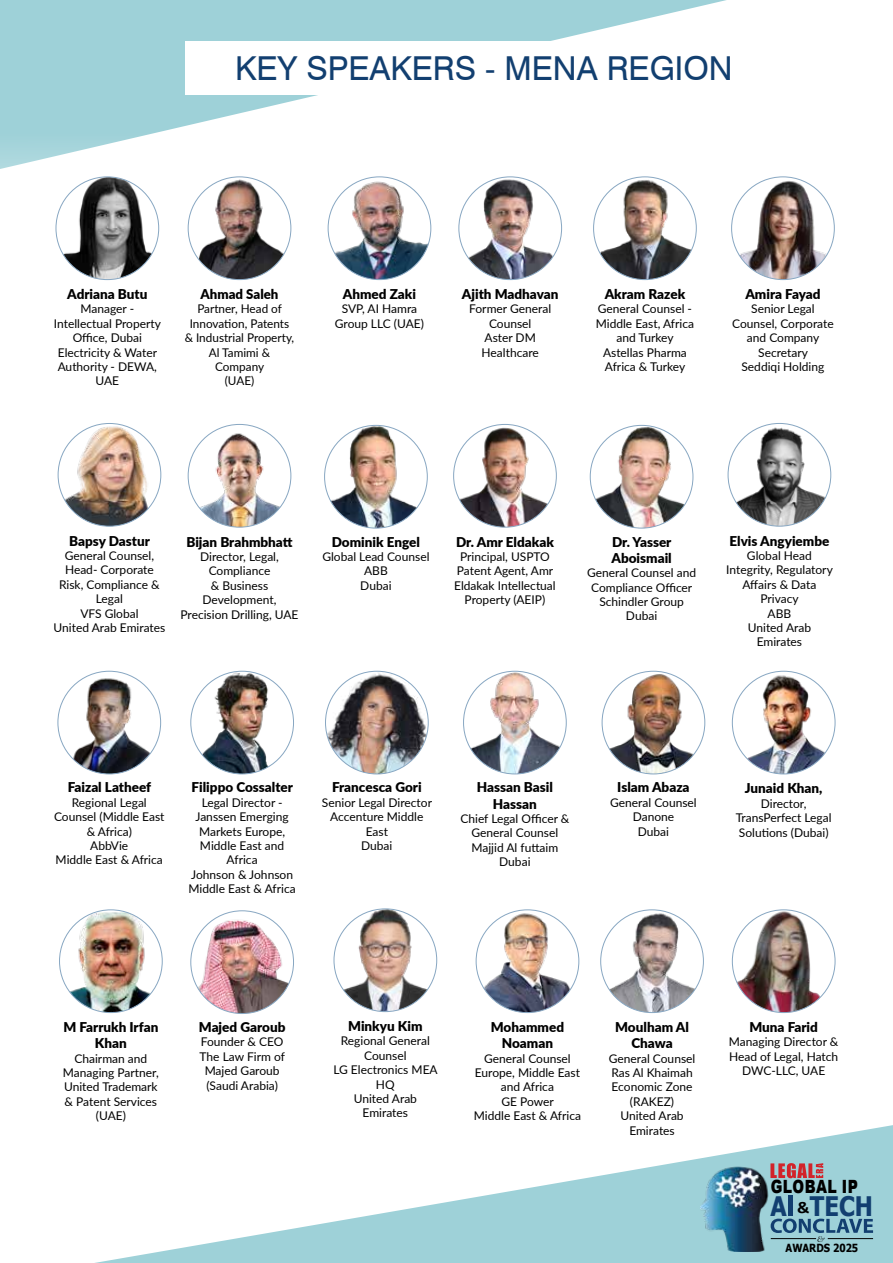
<style>
.page{position:relative;width:893px;height:1263px;background:#fff}
.page>*{position:absolute;margin:0;border:0;box-sizing:border-box;transform-origin:0 0}
.t1{font:33px "Swiss 721 Greek BT";color:#123f70}
.t2{font:700 26.85px "Tahoma";color:#123f70;scale:.88 1}
.t3{font:900 18.3px "Arial";letter-spacing:.035em;color:#000;scale:.77 1}
.t4{font:900 13.5px/16.2px "Lato";color:#000;text-align:center}
.t5{font:12px/14.4px "Lato";color:#000;text-align:center}
.t6{font:700 11.25px "Tahoma";color:#000;scale:.88 1}
.t7{font:italic 9.15px "Champagne";color:#000;scale:1.04 1}
.s1{font-family:"Calibri";font-size:16.95px;color:#000}
</style>
<div class="page">
<svg style="left:0;top:0;width:726px;height:169px"></svg>
<svg style="left:95px;top:1125px;width:798px;height:138px"></svg>
<div style="left:185px;top:41px;width:569px;height:53px;background:#fff"></div>
<img style="left:701px;top:1165px;width:70px;height:86px">
<hr style="left:771px;top:1238px;width:45px;height:1px;background:#000">
<hr style="left:828px;top:1238px;width:45px;height:1px;background:#000">
<div style="left:788px;top:1196px;width:5px;height:20px;background:#123f70"></div>
<svg style="left:771px;top:1218px;width:102px;height:15px"></svg>
<svg style="left:770px;top:1163px;width:53px;height:15px"></svg>
<img style="left:192px;top:911px;width:102px;height:102px">
<img style="left:735px;top:671px;width:98px;height:103px">
<img style="left:188px;top:177px;width:103px;height:103px;border-radius:51px">
<img style="left:69px;top:912px;width:84px;height:100px">
<img style="left:328px;top:177px;width:103px;height:103px;border-radius:51px">
<img style="left:56px;top:177px;width:103px;height:103px;border-radius:51px">
<img style="left:459px;top:177px;width:103px;height:103px;border-radius:51px">
<img style="left:58px;top:423px;width:93px;height:103px">
<img style="left:594px;top:177px;width:102px;height:103px;border-radius:51px">
<img style="left:732px;top:177px;width:102px;height:103px;border-radius:51px">
<img style="left:188px;top:424px;width:103px;height:103px;border-radius:51px">
<img style="left:325px;top:425px;width:102px;height:103px;border-radius:51px">
<img style="left:590px;top:425px;width:103px;height:103px;border-radius:51px">
<img style="left:728px;top:423px;width:103px;height:103px;border-radius:51px">
<img style="left:463px;top:671px;width:103px;height:103px;border-radius:51px">
<img style="left:58px;top:671px;width:103px;height:103px;border-radius:51px">
<img style="left:602px;top:671px;width:103px;height:103px;border-radius:51px">
<img style="left:192px;top:671px;width:100px;height:103px">
<img style="left:325px;top:671px;width:103px;height:103px;border-radius:51px">
<img style="left:476px;top:910px;width:103px;height:102px;border-radius:51px">
<img style="left:601px;top:910px;width:102px;height:102px;border-radius:51px">
<img style="left:732px;top:910px;width:103px;height:102px;border-radius:51px">
<img style="left:334px;top:909px;width:103px;height:102px;border-radius:51px">
<img style="left:456px;top:424px;width:98px;height:103px">
<h1 class="t1" style="left:235px;top:50px;width:499px">KEY SPEAKERS - MENA REGION</h1>
<p class="t4" style="left:67px;top:285px;width:82px">Adriana Butu</p>
<p class="t5" style="left:54px;top:301px;width:108px">Manager -<br>Intellectual Property<br>Office, Dubai<br>Electricity &amp; Water<br>Authority - DEWA,<br>UAE</p>
<p class="t4" style="left:201px;top:285px;width:79px">Ahmad Saleh</p>
<p class="t5" style="left:185px;top:301px;width:111px">Partner, Head of<br>Innovation, Patents &amp; Industrial Property,<br>Al Tamimi &amp;<br>Company<br>(UAE)</p>
<p class="t4" style="left:343px;top:285px;width:75px">Ahmed Zaki</p>
<p class="t5" style="left:335px;top:301px;width:91px">SVP, AI Hamra<br>Group LLC (UAE)</p>
<p class="t4" style="left:462px;top:285px;width:98px">Ajith Madhavan</p>
<p class="t5" style="left:469px;top:301px;width:83px">Former General<br>Counsel<br>Aster DM<br>Healthcare</p>
<p class="t4" style="left:605px;top:285px;width:82px">Akram Razek</p>
<p class="t5" style="left:596px;top:301px;width:100px">General Counsel -<br>Middle East, Africa and Turkey<br>Astellas Pharma<br>Africa &amp; Turkey</p>
<p class="t4" style="left:745px;top:285px;width:77px">Amira Fayad</p>
<p class="t5" style="left:732px;top:301px;width:103px">Senior Legal<br>Counsel, Corporate and Company<br>Secretary<br>Seddiqi Holding</p>
<p class="t4" style="left:69px;top:532px;width:82px">Bapsy Dastur</p>
<p class="t5" style="left:54px;top:548px;width:113px">General Counsel,<br>Head- Corporate<br>Risk, Compliance &amp;<br>Legal<br>VFS Global<br>United Arab Emirates</p>
<p class="t4" style="left:186px;top:533px;width:108px">Bijan Brahmbhatt</p>
<p class="t5" style="left:180px;top:549px;width:120px">Director, Legal,<br>Compliance<br>&amp; Business<br>Development,<br>Precision Drilling, UAE</p>
<p class="t4" style="left:332px;top:533px;width:90px">Dominik Engel</p>
<p class="t5" style="left:322px;top:549px;width:109px">Global Lead Counsel<br>ABB<br>Dubai</p>
<p class="t4" style="left:456px;top:533px;width:99px">Dr. Amr Eldakak</p>
<p class="t5" style="left:454px;top:549px;width:103px">Principal, USPTO<br>Patent Agent, Amr<br>Eldakak Intellectual<br>Property (AEIP)</p>
<p class="t4" style="left:611px;top:533px;width:62px;text-align:left">Dr. Yasser<br>Aboismail</p>
<p class="t5" style="left:587px;top:565px;width:111px">General Counsel and<br>Compliance Officer<br>Schindler Group<br>Dubai</p>
<p class="t4" style="left:729px;top:532px;width:101px">Elvis Angyiembe</p>
<p class="t5" style="left:726px;top:548px;width:108px">Global Head<br>Integrity, Regulatory<br>Affairs &amp; Data<br>Privacy<br>ABB<br>United Arab<br>Emirates</p>
<p class="t4" style="left:68px;top:779px;width:85px">Faizal Latheef</p>
<p class="t5" style="left:54px;top:795px;width:112px">Regional Legal<br>Counsel (Middle East &amp; Africa)<br>AbbVie<br>Middle East &amp; Africa</p>
<p class="t4" style="left:192px;top:779px;width:103px">Filippo Cossalter</p>
<p class="t5" style="left:189px;top:795px;width:109px">Legal Director -<br>Janssen Emerging<br>Markets Europe,<br>Middle East and<br>Africa<br>Johnson &amp; Johnson<br>Middle East &amp; Africa</p>
<p class="t4" style="left:332px;top:779px;width:91px">Francesca Gori</p>
<p class="t5" style="left:322px;top:795px;width:112px">Senior Legal Director<br>Accenture Middle<br>East<br>Dubai</p>
<p class="t4" style="left:477px;top:779px;width:78px">Hassan Basil<br>Hassan</p>
<p class="t5" style="left:460px;top:811px;width:110px">Chief Legal Officer &amp;<br>General Counsel<br>Majjid Al futtaim<br>Dubai</p>
<p class="t4" style="left:617px;top:779px;width:74px">Islam Abaza</p>
<p class="t5" style="left:610px;top:795px;width:88px">General Counsel<br>Danone<br>Dubai</p>
<p class="t4" style="left:745px;top:780px;width:79px">Junaid Khan,</p>
<p class="t5" style="left:736px;top:796px;width:97px">Director,<br>TransPerfect Legal<br>Solutions (Dubai)</p>
<p class="t4" style="left:63px;top:1018px;width:97px">M Farrukh Irfan<br>Khan</p>
<p class="t5" style="left:63px;top:1050px;width:97px">Chairman and<br>Managing Partner,<br>United Trademark &amp; Patent Services (UAE)</p>
<p class="t4" style="left:199px;top:1018px;width:88px">Majed Garoub</p>
<p class="t5" style="left:200px;top:1034px;width:87px">Founder &amp; CEO<br>The Law Firm of<br>Majed Garoub (Saudi Arabia)</p>
<p class="t4" style="left:348px;top:1017px;width:76px">Minkyu Kim</p>
<p class="t5" style="left:333px;top:1033px;width:106px">Regional General<br>Counsel<br>LG Electronics MEA<br>HQ<br>United Arab<br>Emirates</p>
<p class="t4" style="left:491px;top:1018px;width:75px">Mohammed<br>Noaman</p>
<p class="t5" style="left:474px;top:1050px;width:109px">General Counsel<br>Europe, Middle East and Africa<br>GE Power<br>Middle East &amp; Africa</p>
<p class="t4" style="left:615px;top:1018px;width:75px">Moulham Al<br>Chawa</p>
<p class="t5" style="left:609px;top:1050px;width:88px">General Counsel<br>Ras Al Khaimah<br>Economic Zone (RAKEZ)<br>United Arab<br>Emirates</p>
<p class="t4" style="left:749px;top:1018px;width:70px">Muna Farid</p>
<p class="t5" style="left:729px;top:1034px;width:111px">Managing Director &amp;<br>Head of Legal, Hatch<br>DWC-LLC, UAE</p>
<h3 class="t3" style="left:771px;top:1173px;width:115px">GLOBAL IP</h3>
<h2 class="t2" style="left:770px;top:1188px;width:118px">A <span class="s1">&amp;</span> TECH</h2>
<p class="t7" style="left:817px;top:1234px;width:8px">&amp;</p>
<p class="t6" style="left:786px;top:1240px;width:84px">AWARDS 2025</p>
</div>
